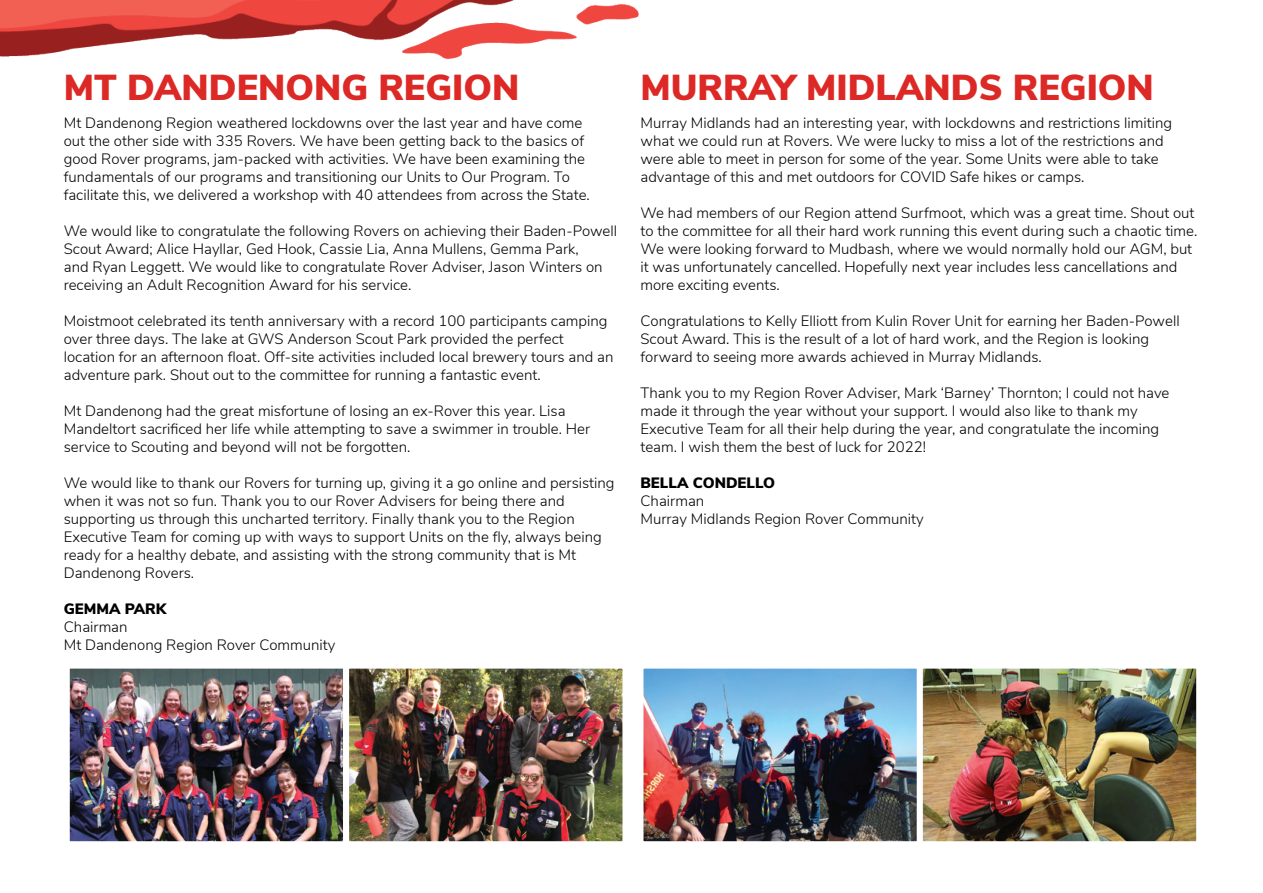
<style>
.page{position:relative;width:1263px;height:893px;background:#fff}
.page>*{position:absolute;margin:0;border:0;box-sizing:border-box;transform-origin:0 0}
.t1{font:900 36px "Nunito Sans";color:#dd2926}
.t2{font:300 15px/18px "Nunito Sans";color:#000}
.t3{font:900 15px "Nunito Sans";color:#000}
</style>
<div class="page">
<img style="left:0;top:0;width:639px;height:60px">
<img style="left:644px;top:670px;width:272px;height:170px">
<div style="left:637px;top:663px;width:286px;height:184px;border:6px solid #fff"></div>
<img style="left:71px;top:670px;width:271px;height:170px">
<div style="left:64px;top:663px;width:285px;height:184px;border:6px solid #fff"></div>
<img style="left:924px;top:670px;width:271px;height:170px">
<div style="left:917px;top:663px;width:285px;height:184px;border:6px solid #fff"></div>
<img style="left:350px;top:670px;width:271px;height:170px">
<div style="left:343px;top:663px;width:285px;height:184px;border:6px solid #fff"></div>
<h1 class="t1" style="left:64px;top:61px;width:457px">MT DANDENONG REGION</h1>
<h1 class="t1" style="left:640px;top:61px;width:515px">MURRAY MIDLANDS REGION</h1>
<p class="t2" style="left:64px;top:113px;width:528px">Mt Dandenong Region weathered lockdowns over the last year and have come out the other side with 335 Rovers. We have been getting back to the basics of good Rover programs, jam-packed with activities. We have been examining the fundamentals of our programs and transitioning our Units to Our Program. To facilitate this, we delivered a workshop with 40 attendees from across the State.</p>
<p class="t2" style="left:64px;top:221px;width:555px">We would like to congratulate the following Rovers on achieving their Baden-Powell Scout Award; Alice Hayllar, Ged Hook, Cassie Lia, Anna Mullens, Gemma Park,<br>and Ryan Leggett. We would like to congratulate Rover Adviser, Jason Winters on receiving an Adult Recognition Award for his service.</p>
<p class="t2" style="left:64px;top:311px;width:551px">Moistmoot celebrated its tenth anniversary with a record 100 participants camping over three days. The lake at GWS Anderson Scout Park provided the perfect location for an afternoon float. Off-site activities included local brewery tours and an adventure park. Shout out to the committee for running a fantastic event.</p>
<p class="t2" style="left:64px;top:401px;width:528px">Mt Dandenong had the great misfortune of losing an ex-Rover this year. Lisa<br>Mandeltort sacrificed her life while attempting to save a swimmer in trouble. Her service to Scouting and beyond will not be forgotten.</p>
<p class="t2" style="left:64px;top:473px;width:552px">We would like to thank our Rovers for turning up, giving it a go online and persisting when it was not so fun. Thank you to our Rover Advisers for being there and supporting us through this uncharted territory. Finally thank you to the Region Executive Team for coming up with ways to support Units on the fly, always being ready for a healthy debate, and assisting with the strong community that is Mt Dandenong Rovers.</p>
<p class="t3" style="left:64px;top:598px;width:104px">GEMMA PARK</p>
<p class="t2" style="left:64px;top:617px;width:273px">Chairman<br>Mt Dandenong Region Rover Community</p>
<p class="t2" style="left:640px;top:113px;width:533px">Murray Midlands had an interesting year, with lockdowns and restrictions limiting what we could run at Rovers. We were lucky to miss a lot of the restrictions and were able to meet in person for some of the year. Some Units were able to take advantage of this and met outdoors for COVID Safe hikes or camps.</p>
<p class="t2" style="left:640px;top:203px;width:558px">We had members of our Region attend Surfmoot, which was a great time. Shout out to the committee for all their hard work running this event during such a chaotic time.<br>We were looking forward to Mudbash, where we would normally hold our AGM, but it was unfortunately cancelled. Hopefully next year includes less cancellations and more exciting events.</p>
<p class="t2" style="left:640px;top:311px;width:541px">Congratulations to Kelly Elliott from Kulin Rover Unit for earning her Baden-Powell<br>Scout Award. This is the result of a lot of hard work, and the Region is looking forward to seeing more awards achieved in Murray Midlands.</p>
<p class="t2" style="left:640px;top:383px;width:530px">Thank you to my Region Rover Adviser, Mark ‘Barney’ Thornton; I could not have made it through the year without your support. I would also like to thank my Executive Team for all their help during the year, and congratulate the incoming team. I wish them the best of luck for 2022!</p>
<p class="t3" style="left:640px;top:472px;width:136px">BELLA CONDELLO</p>
<p class="t2" style="left:640px;top:491px;width:285px">Chairman<br>Murray Midlands Region Rover Community</p>
</div>
